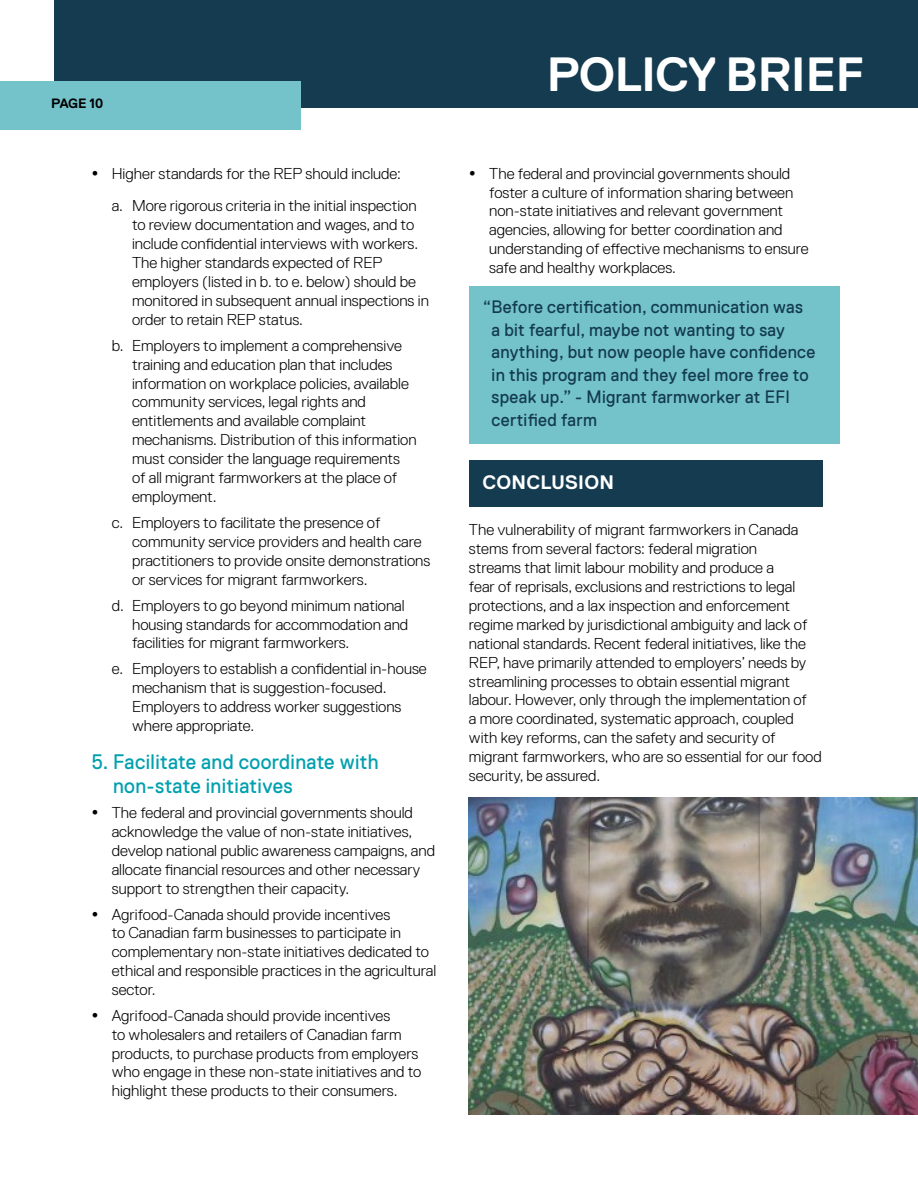
<style>
.page{position:relative;width:918px;height:1188px;background:#fff}
.page>*{position:absolute;margin:0;border:0;box-sizing:border-box;transform-origin:0 0}
.t1{font:700 48px "Replica Std";letter-spacing:-.01em;color:#fff}
.t2{font:21px/24px "Replica Std";letter-spacing:.02em;color:#00a0af;scale:.95 1}
.t3{font:700 19.5px "Replica Std";letter-spacing:.01em;color:#fff}
.t4{font:18px/22.5px "Replica Std";letter-spacing:.02em;color:#143b50;scale:.95 1}
.t5{font:300 15.75px/18.9px "Replica Std";color:#000}
.t6{font:700 13.5px "Replica Std";letter-spacing:-.01em;color:#000}
</style>
<div class="page">
<div style="left:54px;top:0;width:864px;height:108px;background:#143b50"></div>
<div style="left:0;top:81px;width:301px;height:49px;background:#74c3cb"></div>
<div style="left:469px;top:460px;width:354px;height:47px;background:#143b50"></div>
<img style="left:469px;top:797px;width:449px;height:317px">
<div style="left:470px;top:286px;width:370px;height:157px;background:#74c3cb"></div>
<p class="t6" style="left:51px;top:96px;width:53px">PAGE 10</p>
<p class="t5" style="left:112px;top:157px;width:306px;line-height:32.7px">Higher standards for the REP should include:<br>a. More rigorous criteria in the initial inspection</p>
<p class="t5" style="left:132px;top:215px;width:298px">to review documentation and wages, and to include confidential interviews with workers.<br>The higher standards expected of REP employers (listed in b. to e. below) should be monitored in subsequent annual inspections in order to retain REP status.</p>
<p class="t5" style="left:132px;top:336px;width:286px;text-indent:-20px">b. Employers to implement a comprehensive training and education plan that includes information on workplace policies, available community services, legal rights and entitlements and available complaint mechanisms. Distribution of this information must consider the language requirements of all migrant farmworkers at the place of employment.</p>
<p class="t5" style="left:132px;top:513px;width:300px;text-indent:-20px">c. Employers to facilitate the presence of community service providers and health care practitioners to provide onsite demonstrations or services for migrant farmworkers.</p>
<p class="t5" style="left:132px;top:596px;width:278px;text-indent:-20px">d. Employers to go beyond minimum national housing standards for accommodation and facilities for migrant farmworkers.</p>
<p class="t5" style="left:132px;top:660px;width:296px;text-indent:-20px">e. Employers to establish a confidential in-house mechanism that is suggestion-focused.<br>Employers to address worker suggestions where appropriate.</p>
<h2 class="t2" style="left:113px;top:749px;width:281px;text-indent:-22px">5. Facilitate and coordinate with non-state initiatives</h2>
<p class="t5" style="left:112px;top:803px;width:325px">The federal and provincial governments should acknowledge the value of non-state initiatives, develop national public awareness campaigns, and allocate financial resources and other necessary support to strengthen their capacity.</p>
<p class="t5" style="left:112px;top:905px;width:326px">Agrifood-Canada should provide incentives<br>to Canadian farm businesses to participate in complementary non-state initiatives dedicated to ethical and responsible practices in the agricultural sector.</p>
<p class="t5" style="left:112px;top:1006px;width:311px">Agrifood-Canada should provide incentives<br>to wholesalers and retailers of Canadian farm products, to purchase products from employers who engage in these non-state initiatives and to highlight these products to their consumers.</p>
<h1 class="t1" style="left:547px;top:48px;width:319px">POLICY BRIEF</h1>
<p class="t5" style="left:489px;top:164px;width:321px">The federal and provincial governments should foster a culture of information sharing between non-state initiatives and relevant government agencies, allowing for better coordination and understanding of effective mechanisms to ensure safe and healthy workplaces.</p>
<p class="t4" style="left:492px;top:296px;width:342px;text-indent:-9px">“Before certification, communication was a bit fearful, maybe not wanting to say anything, but now people have confidence in this program and they feel more free to speak up.” - Migrant farmworker at EFI certified farm</p>
<p class="t3" style="left:483px;top:472px;width:133px">CONCLUSION</p>
<p class="t5" style="left:469px;top:521px;width:354px">The vulnerability of migrant farmworkers in Canada stems from several factors: federal migration<br>streams that limit labour mobility and produce a<br>fear of reprisals, exclusions and restrictions to legal protections, and a lax inspection and enforcement regime marked by jurisdictional ambiguity and lack of national standards. Recent federal initiatives, like the REP, have primarily attended to employers’ needs by streamlining processes to obtain essential migrant labour. However, only through the implementation of<br>a more coordinated, systematic approach, coupled with key reforms, can the safety and security of migrant farmworkers, who are so essential for our food security, be assured.</p>
</div>
